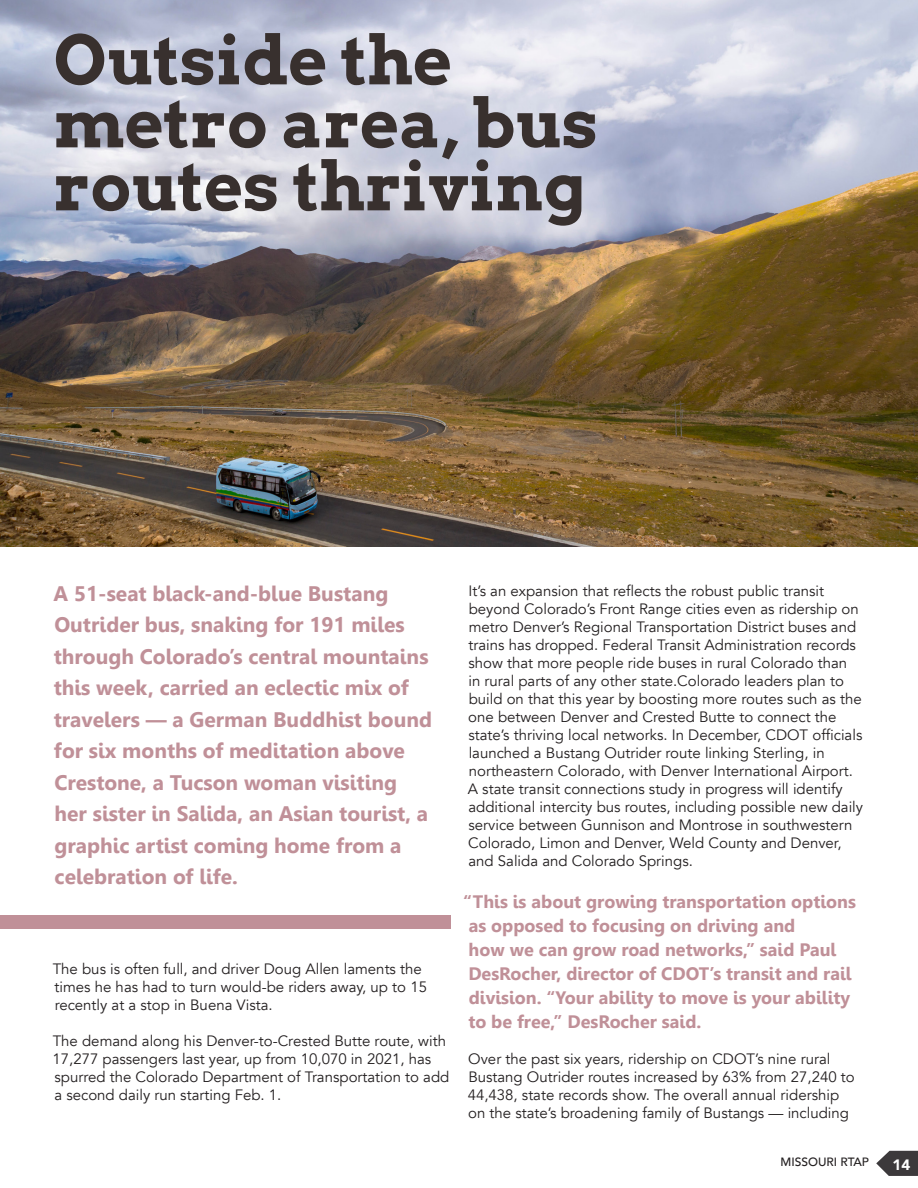
<style>
.page{position:relative;width:918px;height:1188px;background:#fff}
.page>*{position:absolute;margin:0;border:0;box-sizing:border-box;transform-origin:0 0}
.t1{font:700 67.5px/63px "Arvo";color:#38302e}
.t2{font:700 21px/31.5px "Leelawadee";color:#c09098}
.t3{font:700 18px/24px "Leelawadee";color:#c09098}
.t4{font:15px/18px "Avenir";color:#231f20}
.t5{font:900 15px "Avenir";color:#fff}
.t6{font:500 12px "Avenir";color:#231f20}
</style>
<div class="page">
<svg style="left:876px;top:1151px;width:42px;height:25px"></svg>
<img style="left:0;top:0;width:918px;height:546px">
<div style="left:0;top:915px;width:450px;height:13px;background:#c09098"></div>
<p class="t1" style="left:54px;top:28px;width:546px">Outside the metro area, bus routes thriving</p>
<p class="t2" style="left:54px;top:578px;width:380px">A 51-seat black-and-blue Bustang Outrider bus, snaking for 191 miles through Colorado’s central mountains this week, carried an eclectic mix of travelers — a German Buddhist bound for six months of meditation above Crestone, a Tucson woman visiting her sister in Salida, an Asian tourist, a graphic artist coming home from a celebration of life.</p>
<p class="t4" style="left:53px;top:960px;width:376px">The bus is often full, and driver Doug Allen laments the times he has had to turn would-be riders away, up to 15 recently at a stop in Buena Vista.</p>
<p class="t4" style="left:53px;top:1032px;width:398px">The demand along his Denver-to-Crested Butte route, with 17,277 passengers last year, up from 10,070 in 2021, has spurred the Colorado Department of Transportation to add a second daily run starting Feb. 1.</p>
<p class="t4" style="left:468px;top:582px;width:397px">It’s an expansion that reflects the robust public transit beyond Colorado’s Front Range cities even as ridership on metro Denver’s Regional Transportation District buses and trains has dropped. Federal Transit Administration records show that more people ride buses in rural Colorado than<br>in rural parts of any other state.Colorado leaders plan to build on that this year by boosting more routes such as the one between Denver and Crested Butte to connect the state’s thriving local networks. In December, CDOT officials launched a Bustang Outrider route linking Sterling, in northeastern Colorado, with Denver International Airport.<br>A state transit connections study in progress will identify additional intercity bus routes, including possible new daily service between Gunnison and Montrose in southwestern Colorado, Limon and Denver, Weld County and Denver, and Salida and Colorado Springs.</p>
<p class="t3" style="left:463px;top:889px;width:394px">“This is about growing transportation options as opposed to focusing on driving and<br>how we can grow road networks,” said Paul DesRocher, director of CDOT’s transit and rail division. “Your ability to move is your ability to be free,” DesRocher said.</p>
<p class="t4" style="left:468px;top:1050px;width:389px">Over the past six years, ridership on CDOT’s nine rural Bustang Outrider routes increased by 63% from 27,240 to 44,438, state records show. The overall annual ridership on the state’s broadening family of Bustangs — including</p>
<p class="t6" style="left:781px;top:1151px;width:90px">MISSOURI RTAP</p>
<p class="t5" style="left:892px;top:1151px;width:19px">14</p>
</div>
